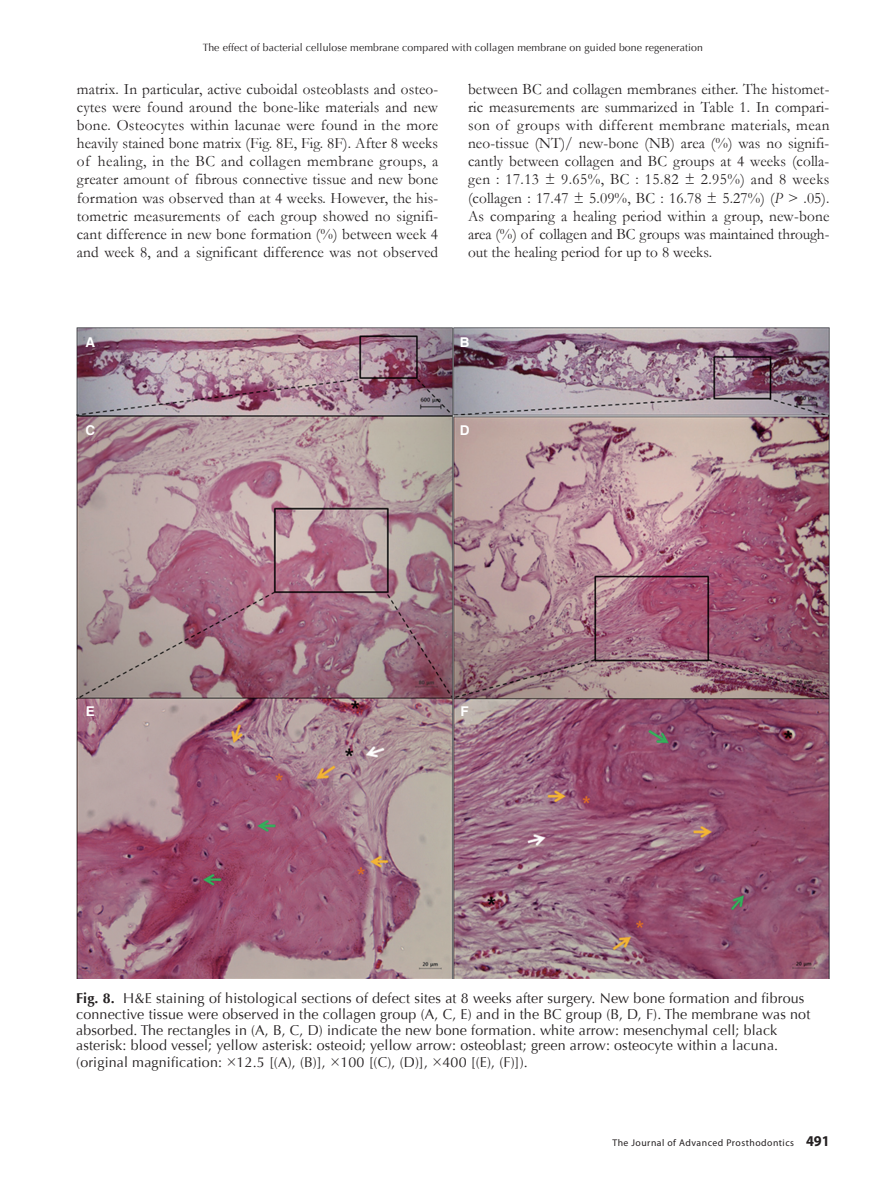
<style>
.page{position:relative;width:893px;height:1191px;background:#fff}
.page>*{position:absolute;margin:0;border:0;box-sizing:border-box;transform-origin:0 0}
.t1{font:15.75px/18.1px "Garamond";letter-spacing:.01em;color:#231f20;text-align:justify}
.t2{font:14.25px/15.9px "Optima";letter-spacing:.01em;color:#231f20}
.t3{font:700 13.5px "Helvetica";color:#fff}
.t4{font:10.5px "Optima";letter-spacing:.01em;color:#231f20}
.t5{font:9.75px "Myriad Pro";letter-spacing:.05em;color:#231f20}
.s1{font-style:italic}
.s2{font-weight:700}
.s3{font-family:"Garamond";font-size:15.75px}
.s4{font-weight:700;font-size:15px}
</style>
<div class="page">
<img style="left:76px;top:327px;width:753px;height:651px">
<p class="t4" style="left:203px;top:42px;width:501px">The effect of bacterial cellulose membrane compared with collagen membrane on guided bone regeneration</p>
<p class="t1" style="left:77px;top:79px;width:363px">matrix. In particular, active cuboidal osteoblasts and osteo&shy;cytes were found around the bone-like materials and new bone. Osteocytes within lacunae were found in the more heavily stained bone matrix (Fig. 8E, Fig. 8F). After 8 weeks of healing, in the BC and collagen membrane groups, a greater amount of fibrous connective tissue and new bone formation was observed than at 4 weeks. However, the his&shy;tometric measurements of each group showed no signifi&shy;cant difference in new bone formation (%) between week 4 and week 8, and a significant difference was not observed</p>
<p class="t1" style="left:468px;top:79px;width:363px">between BC and collagen membranes either. The histomet&shy;ric measurements are summarized in Table 1. In compari&shy;son of groups with different membrane materials, mean neo-tissue (NT)/ new-bone (NB) area (%) was no signifi&shy;cantly between collagen and BC groups at 4 weeks (colla&shy;gen : 17.13 ± 9.65%, BC : 15.82 ± 2.95%) and 8 weeks (collagen : 17.47 ± 5.09%, BC : 16.78 ± 5.27%) (<span class="s1">P</span> &gt; .05).<br>As comparing a healing period within a group, new-bone area (%) of collagen and BC groups was maintained through&shy;out the healing period for up to 8 weeks.</p>
<p class="t3" style="left:86px;top:334px;width:11px">A</p>
<p class="t3" style="left:460px;top:334px;width:11px">B</p>
<p class="t3" style="left:86px;top:422px;width:11px">C</p>
<p class="t3" style="left:460px;top:422px;width:11px">D</p>
<p class="t3" style="left:86px;top:703px;width:11px">E</p>
<p class="t3" style="left:461px;top:703px;width:10px">F</p>
<p class="t2" style="left:76px;top:990px;width:736px"><span class="s2">Fig. 8.</span> H&amp;E staining of histological sections of defect sites at 8 weeks after surgery. New bone formation and fibrous connective tissue were observed in the collagen group (A, C, E) and in the BC group (B, D, F). The membrane was not absorbed. The rectangles in (A, B, C, D) indicate the new bone formation. white arrow: mesenchymal cell; black asterisk: blood vessel; yellow asterisk: osteoid; yellow arrow: osteoblast; green arrow: osteocyte within a lacuna. (original magnification: <span class="s3">×</span>12.5 [(A), (B)], <span class="s3">×</span>100 [(C), (D)], <span class="s3">×</span>400 [(E), (F)]).</p>
<p class="t5" style="left:612px;top:1136px;width:219px">The Journal of Advanced Prosthodontics <span class="s4">491</span></p>
</div>
